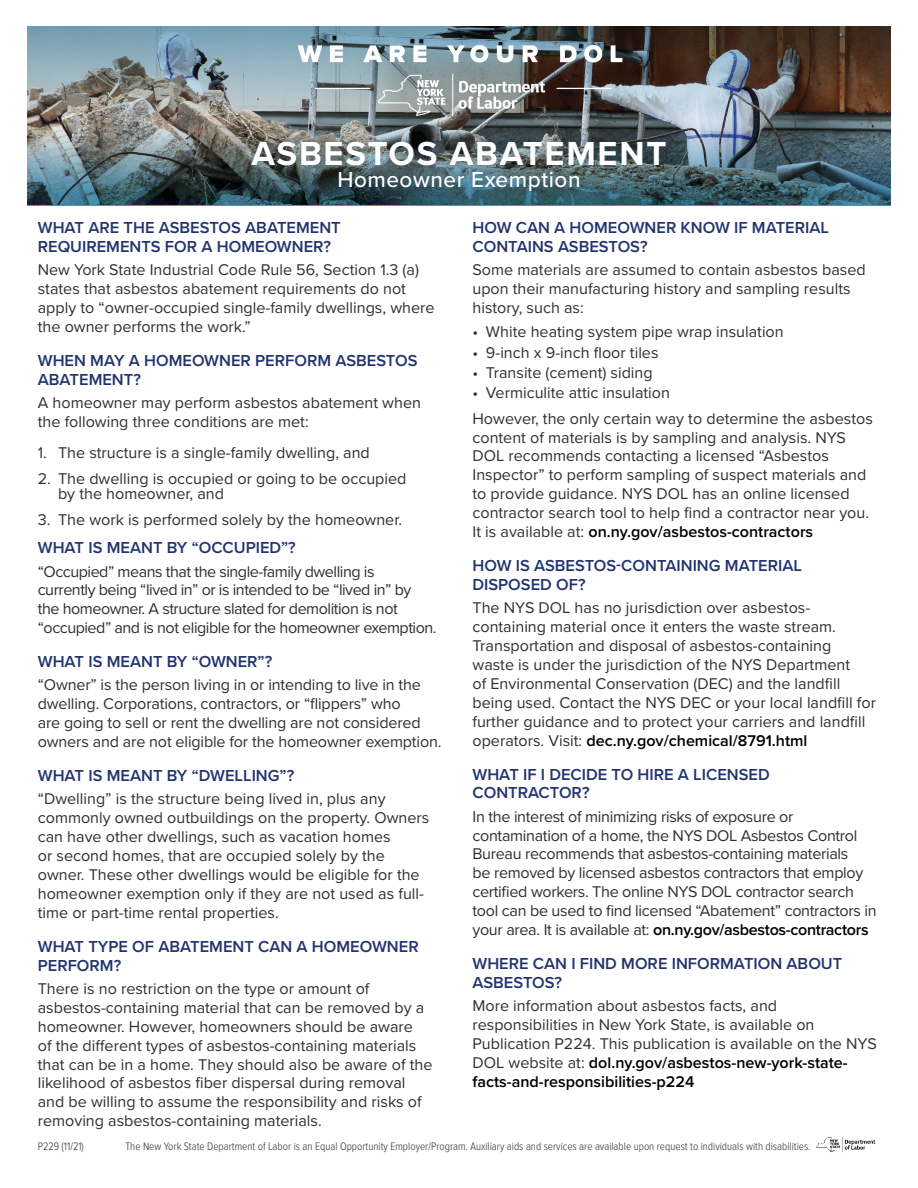
<style>
.page{position:relative;width:918px;height:1188px;background:#fff}
.page>*{position:absolute;margin:0;border:0;box-sizing:border-box;transform-origin:0 0}
.t1{font:700 34.5px "Proxima Nova";letter-spacing:.05em;color:#fff}
.t2{font:500 22.5px "Proxima Nova";letter-spacing:.025em;color:#fff}
.t3{font:600 16.5px/18.9px "Proxima Nova";color:#22346f}
.t4{font:16.2px/18.9px "Proxima Nova";color:#312f30}
.t5{font:16.2px/18.9px "Proxima Nova";letter-spacing:-.02em;color:#312f30}
.t6{font:16.2px/18.9px "Proxima Nova";letter-spacing:-.03em;color:#312f30}
.t7{font:300 11.25px "Proxima Nova Cond";color:#312f30}
.s1{font-weight:600;color:#000}
</style>
<div class="page">
<img style="left:27px;top:27px;width:864px;height:93px">
<img style="left:27px;top:120px;width:864px;height:86px">
<div style="left:246px;top:135px;width:426px;height:62px;background:#002953;opacity:.2"></div>
<img style="left:277px;top:26px;width:366px;height:108px">
<img style="left:816px;top:1137px;width:60px;height:16px">
<h1 class="t1" style="left:252px;top:128px;width:416px">ASBESTOS ABATEMENT</h1>
<h2 class="t2" style="left:337px;top:163px;width:245px">Homeowner Exemption</h2>
<p class="t3" style="left:38px;top:218px;width:304px">WHAT ARE THE ASBESTOS ABATEMENT<br>REQUIREMENTS FOR A HOMEOWNER?</p>
<p class="t4" style="left:38px;top:260px;width:398px">New York State Industrial Code Rule 56, Section 1.3 (a) states that asbestos abatement requirements do not apply to “owner-occupied single-family dwellings, where the owner performs the work.”</p>
<p class="t3" style="left:38px;top:350px;width:381px">WHEN MAY A HOMEOWNER PERFORM ASBESTOS<br>ABATEMENT?</p>
<p class="t4" style="left:38px;top:392px;width:385px">A homeowner may perform asbestos abatement when the following three conditions are met:</p>
<p class="t4" style="left:38px;top:443px;width:334px">1. The structure is a single-family dwelling, and</p>
<p class="t4" style="left:58px;top:470px;width:350px;line-height:15px;text-indent:-20px">2. The dwelling is occupied or going to be occupied by the homeowner, and</p>
<p class="t4" style="left:38px;top:509px;width:366px">3. The work is performed solely by the homeowner.</p>
<p class="t3" style="left:38px;top:538px;width:259px">WHAT IS MEANT BY “OCCUPIED”?</p>
<p class="t6" style="left:38px;top:561px;width:400px">“Occupied” means that the single-family dwelling is<br>currently being “lived in” or is intended to be “lived in” by the homeowner. A structure slated for demolition is not “occupied” and is not eligible for the homeowner exemption.</p>
<p class="t3" style="left:38px;top:652px;width:236px">WHAT IS MEANT BY “OWNER”?</p>
<p class="t4" style="left:38px;top:675px;width:405px">“Owner” is the person living in or intending to live in the dwelling. Corporations, contractors, or “flippers” who<br>are going to sell or rent the dwelling are not considered owners and are not eligible for the homeowner exemption.</p>
<p class="t3" style="left:38px;top:766px;width:258px">WHAT IS MEANT BY “DWELLING”?</p>
<p class="t4" style="left:38px;top:789px;width:393px">“Dwelling” is the structure being lived in, plus any commonly owned outbuildings on the property. Owners can have other dwellings, such as vacation homes<br>or second homes, that are occupied solely by the owner. These other dwellings would be eligible for the homeowner exemption only if they are not used as full&shy;time or part-time rental properties.</p>
<p class="t3" style="left:38px;top:936px;width:382px">WHAT TYPE OF ABATEMENT CAN A HOMEOWNER<br>PERFORM?</p>
<p class="t4" style="left:38px;top:978px;width:396px">There is no restriction on the type or amount of asbestos-containing material that can be removed by a homeowner. However, homeowners should be aware<br>of the different types of asbestos-containing materials that can be in a home. They should also be aware of the likelihood of asbestos fiber dispersal during removal and be willing to assume the responsibility and risks of removing asbestos-containing materials.</p>
<p class="t3" style="left:472px;top:218px;width:358px">HOW CAN A HOMEOWNER KNOW IF MATERIAL<br>CONTAINS ASBESTOS?</p>
<p class="t4" style="left:472px;top:260px;width:395px">Some materials are assumed to contain asbestos based upon their manufacturing history and sampling results history, such as:</p>
<p class="t4" style="left:472px;top:322px;width:313px">• White heating system pipe wrap insulation</p>
<p class="t4" style="left:472px;top:342px;width:188px">• 9-inch x 9-inch floor tiles</p>
<p class="t4" style="left:472px;top:362px;width:182px">• Transite (cement) siding</p>
<p class="t4" style="left:472px;top:379px;width:402px;line-height:25.7px">• Vermiculite attic insulation<br>However, the only certain way to determine the asbestos</p>
<p class="t4" style="left:472px;top:427px;width:398px">content of materials is by sampling and analysis. NYS DOL recommends contacting a licensed “Asbestos Inspector” to perform sampling of suspect materials and to provide guidance. NYS DOL has an online licensed contractor search tool to help find a contractor near you.<br>It is available at: <span class="s1">on.ny.gov/asbestos-contractors</span></p>
<p class="t3" style="left:472px;top:556px;width:331px">HOW IS ASBESTOS-CONTAINING MATERIAL<br>DISPOSED OF?</p>
<p class="t4" style="left:472px;top:598px;width:405px">The NYS DOL has no jurisdiction over asbestos&shy;containing material once it enters the waste stream.<br>Transportation and disposal of asbestos-containing waste is under the jurisdiction of the NYS Department<br>of Environmental Conservation (DEC) and the landfill being used. Contact the NYS DEC or your local landfill for further guidance and to protect your carriers and landfill operators. Visit: <span class="s1">dec.ny.gov/chemical/8791.html</span></p>
<p class="t3" style="left:472px;top:764px;width:299px">WHAT IF I DECIDE TO HIRE A LICENSED<br>CONTRACTOR?</p>
<p class="t5" style="left:472px;top:806px;width:406px">In the interest of minimizing risks of exposure or contamination of a home, the NYS DOL Asbestos Control Bureau recommends that asbestos-containing materials<br>be removed by licensed asbestos contractors that employ certified workers. The online NYS DOL contractor search tool can be used to find licensed “Abatement” contractors in your area. It is available at: <span class="s1">on.ny.gov/asbestos-contractors</span></p>
<p class="t3" style="left:472px;top:954px;width:371px">WHERE CAN I FIND MORE INFORMATION ABOUT<br>ASBESTOS?</p>
<p class="t4" style="left:472px;top:996px;width:406px">More information about asbestos facts, and responsibilities in New York State, is available on Publication P224. This publication is available on the NYS DOL website at: <span class="s1">dol.ny.gov/asbestos-new-york-state&shy;facts-and-responsibilities-p224</span></p>
<p class="t7" style="left:38px;top:1138px;width:48px">P229 (11/21)</p>
<p class="t7" style="left:125px;top:1138px;width:687px">The New York State Department of Labor is an Equal Opportunity Employer/Program. Auxiliary aids and services are available upon request to individuals with disabilities.</p>
</div>
